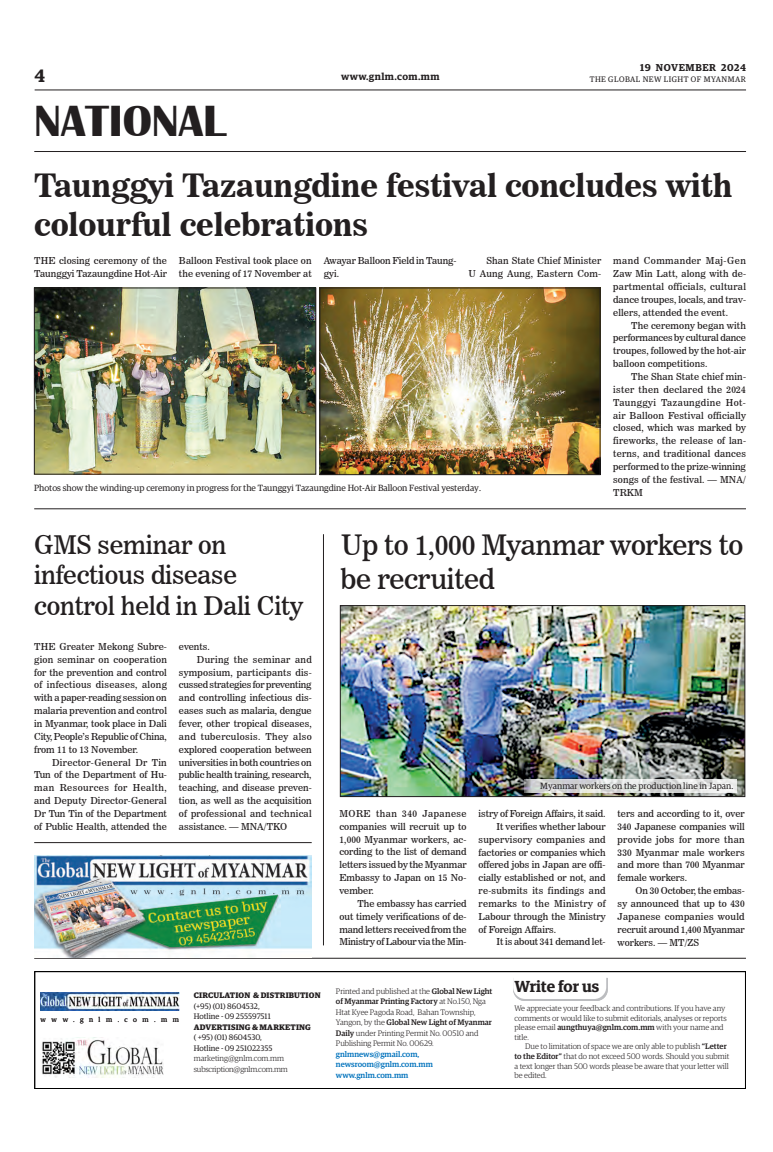
<style>
.page{position:relative;width:773px;height:1152px;background:#fff}
.page>*{position:absolute;margin:0;border:0;box-sizing:border-box;transform-origin:0 0}
.t1{font:700 45px "Britannic";color:#231f20}
._3_Clm_Head_copy{font:32px/38.4px "News 706 BT Bold C";letter-spacing:-.01em;color:#231f20}
._2_Clm_Head{font:28px/33.6px "News 706 BT Roman C";letter-spacing:-.01em;color:#231f20}
._2_Clm_Head-2{font:25.5px/30.6px "News 706 BT Roman C";letter-spacing:-.01em;color:#231f20}
.t2{font:600 18px "Guardian Egyp";color:#231f20}
.t3{font:600 16px "Guardian Egyp";letter-spacing:-.005em;color:#231f20}
.t4{font:600 10px "Guardian Egyp";letter-spacing:.05em;color:#231f20}
._2nd_Body{font:9.5px/12.9px "News 706 BT Roman C";color:#231f20;text-align:justify}
.Normal_Para{font:9.5px/12.9px "News 706 BT Roman C";color:#231f20}
.t5{font:9px "Guardian Egyp";color:#231f20}
.t6{font:300 8px/9.6px "Guardian Egyp";color:#231f20}
.t7{font:8px "Guardian Egyp";color:#231f20}
.t8{font:500 8px/10.5px "Guardian Egyp";color:#0072bc}
.t9{font:700 8px "Guardian Egyp";letter-spacing:.02em;color:#231f20}
.t10{font:8px "Guardian Egyp";letter-spacing:.06em;color:#231f20}
.t11{font:300 8px "Guardian Egyp";letter-spacing:-.02em;color:#231f20}
.t12{font:7px "Guardian Egyp";letter-spacing:.785em;color:#231f20}
.s1{font-weight:500}
</style>
<div class="page">
<hr style="left:35px;top:89px;width:711px;height:1px;background:#231f20">
<hr style="left:34px;top:151px;width:712px;height:1px;background:#231f20">
<img style="left:41px;top:1037px;width:123px;height:41px">
<div style="left:34px;top:971px;width:712px;height:118px;border:1px solid #000"></div>
<svg style="left:513px;top:978px;width:94px;height:23px"></svg>
<img style="left:41px;top:993px;width:138px;height:17px">
<hr style="left:34px;top:958px;width:712px;height:1px;background:#231f20">
<hr style="left:323px;top:534px;width:1px;height:411px;background:#231f20">
<img style="left:342px;top:607px;width:401px;height:188px">
<div style="left:340px;top:605px;width:405px;height:192px;border:1px solid #231f20"></div>
<img style="left:36px;top:290px;width:278px;height:182px">
<div style="left:34px;top:288px;width:282px;height:186px;border:1px solid #231f20"></div>
<img style="left:322px;top:290px;width:276px;height:183px">
<div style="left:320px;top:288px;width:280px;height:187px;border:1px solid #231f20"></div>
<hr style="left:34px;top:509px;width:712px;height:1px;background:#231f20">
<svg style="left:524px;top:779px;width:213px;height:14px"></svg>
<hr style="left:34px;top:842px;width:278px;height:1px;background:#231f20">
<img style="left:35px;top:855px;width:276px;height:103px">
<h3 class="t2" style="left:35px;top:63px;width:12px">4</h3>
<h1 class="t1" style="left:34px;top:96px;width:193px">NATIONAL</h1>
<p class="t4" style="left:640px;top:60px;width:107px">19 NOVEMBER 2024</p>
<p class="t4" style="left:341px;top:69px;width:100px">www.gnlm.com.mm</p>
<p class="t10" style="left:589px;top:74px;width:158px">THE GLOBAL NEW LIGHT OF MYANMAR</p>
<p class="_3_Clm_Head_copy" style="left:34px;top:167px;width:699px">Taunggyi Tazaungdine festival concludes with colourful celebrations</p>
<p class="Normal_Para" style="left:34px;top:254px;width:134px">THE closing ceremony of the<br>Taunggyi Tazaungdine Hot-Air</p>
<p class="Normal_Para" style="left:179px;top:254px;width:134px">Balloon Festival took place on the evening of 17 November at</p>
<p class="Normal_Para" style="left:324px;top:254px;width:134px">Awayar Balloon Field in Taung&shy;gyi.</p>
<p class="_2nd_Body" style="left:468px;top:254px;width:134px;text-align:right">Shan State Chief Minister<br>U Aung Aung, Eastern Com-</p>
<p class="_2nd_Body" style="left:613px;top:254px;width:134px">mand Commander Maj-Gen Zaw Min Latt, along with de&shy;partmental officials, cultural dance troupes, locals, and trav&shy;ellers, attended the event.</p>
<p class="_2nd_Body" style="left:613px;top:319px;width:134px;text-indent:18px">The ceremony began with performances by cultural dance troupes, followed by the hot-air balloon competitions.</p>
<p class="_2nd_Body" style="left:613px;top:370px;width:134px;text-indent:18px">The Shan State chief min&shy;ister then declared the 2024<br>Taunggyi Tazaungdine Hot&shy;air Balloon Festival officially closed, which was marked by fireworks, the release of lan&shy;terns, and traditional dances performed to the prize-winning songs of the festival. — MNA/ TRKM</p>
<p class="t5" style="left:34px;top:481px;width:448px">Photos show the winding-up ceremony in progress for the Taunggyi Tazaungdine Hot-Air Balloon Festival yesterday.</p>
<p class="_2_Clm_Head-2" style="left:34px;top:529px;width:270px">GMS seminar on infectious disease control held in Dali City</p>
<p class="Normal_Para" style="left:34px;top:640px;width:134px;text-align:justify">THE Greater Mekong Subre&shy;gion seminar on cooperation for the prevention and control of infectious diseases, along with a paper-reading session on malaria prevention and control in Myanmar, took place in Dali City, People’s Republic of China, from 11 to 13 November.</p>
<p class="_2nd_Body" style="left:34px;top:756px;width:134px;text-indent:18px">Director-General Dr Tin Tun of the Department of Hu&shy;man Resources for Health, and Deputy Director-General Dr Tun Tin of the Department of Public Health, attended the</p>
<p class="_2nd_Body" style="left:179px;top:640px;width:32px">events.</p>
<p class="_2nd_Body" style="left:179px;top:653px;width:134px;text-indent:18px">During the seminar and symposium, participants dis&shy;cussed strategies for preventing and controlling infectious dis&shy;eases such as malaria, dengue fever, other tropical diseases, and tuberculosis. They also explored cooperation between universities in both countries on public health training, research, teaching, and disease preven&shy;tion, as well as the acquisition of professional and technical assistance. — MNA/TKO</p>
<p class="t12" style="left:41px;top:1014px;width:140px">www.gnlm.com.mm</p>
<p class="t9" style="left:194px;top:989px;width:128px">CIRCULATION &amp; DISTRIBUTION</p>
<p class="t7" style="left:194px;top:1001px;width:67px">(+95) (01) 8604532,</p>
<p class="t7" style="left:194px;top:1011px;width:78px">Hotline - 09 255597511</p>
<p class="t9" style="left:194px;top:1021px;width:118px">ADVERTISING &amp; MARKETING</p>
<p class="t7" style="left:194px;top:1032px;width:70px">( +95) (01) 8604530,</p>
<p class="t7" style="left:194px;top:1043px;width:80px">Hotline - 09 251022355</p>
<p class="t6" style="left:194px;top:1053px;width:92px">marketing@gnlm.com.mm</p>
<p class="t11" style="left:194px;top:1064px;width:95px">subscription@gnlm.com.mm</p>
<p class="_2_Clm_Head" style="left:341px;top:529px;width:404px">Up to 1,000 Myanmar workers to be recruited</p>
<p class="Normal_Para" style="left:339px;top:807px;width:129px;text-align:justify">MORE than 340 Japanese companies will recruit up to 1,000 Myanmar workers, ac&shy;cording to the list of demand letters issued by the Myanmar Embassy to Japan on 15 No&shy;vember.</p>
<p class="_2nd_Body" style="left:339px;top:897px;width:129px;text-indent:18px">The embassy has carried out timely verifications of de&shy;mand letters received from the Ministry of Labour via the Min-</p>
<p class="t5" style="left:540px;top:780px;width:194px">Myanmar workers on the production line in Japan.</p>
<p class="_2nd_Body" style="left:478px;top:807px;width:128px">istry of Foreign Affairs, it said.</p>
<p class="_2nd_Body" style="left:478px;top:820px;width:129px;text-indent:18px">It verifies whether labour supervisory companies and factories or companies which offered jobs in Japan are offi&shy;cially established or not, and re-submits its findings and remarks to the Ministry of Labour through the Ministry of Foreign Affairs.</p>
<p class="_2nd_Body" style="left:496px;top:936px;width:111px">It is about 341 demand let-</p>
<p class="_2nd_Body" style="left:617px;top:807px;width:129px">ters and according to it, over 340 Japanese companies will provide jobs for more than 330 Myanmar male workers and more than 700 Myanmar female workers.</p>
<p class="_2nd_Body" style="left:617px;top:884px;width:128px;text-indent:18px">On 30 October, the embas&shy;sy announced that up to 430<br>Japanese companies would recruit around 1,400 Myanmar workers. — MT/ZS</p>
<p class="t6" style="left:336px;top:985px;width:158px;line-height:10.5px">Printed and published at the <span class="s1">Global New Light of Myanmar Printing Factory</span> at No.150, Nga Htat Kyee Pagoda Road, Bahan Township, Yangon, by the <span class="s1">Global New Light of Myanmar Daily</span> under Printing Permit No. 00510 and Publishing Permit No. 00629.</p>
<p class="t8" style="left:336px;top:1048px;width:98px">gnlmnews@gmail.com, newsroom@gnlm.com.mm www.gnlm.com.mm</p>
<p class="t3" style="left:514px;top:974px;width:86px">Write for us</p>
<p class="t6" style="left:514px;top:1003px;width:214px">We appreciate your feedback and contributions. If you have any comments or would like to submit editorials, analyses or reports please email <span class="s1">aungthuya@gnlm.com.mm</span> with your name and title.</p>
<p class="t6" style="left:514px;top:1041px;width:216px;text-indent:11px">Due to limitation of space we are only able to publish <span class="s1">“Letter to the Editor”</span> that do not exceed 500 words. Should you submit a text longer than 500 words please be aware that your letter will be edited.</p>
</div>
